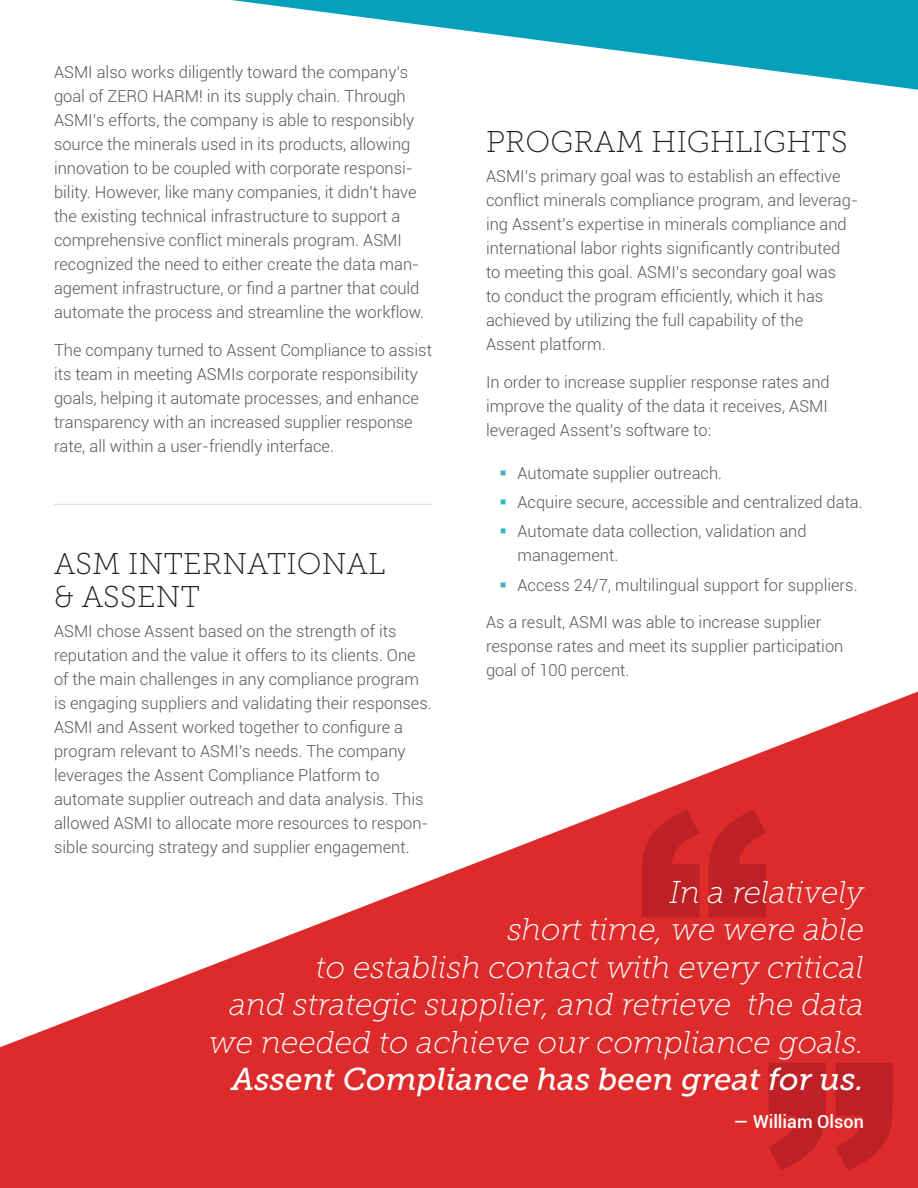
<style>
.page{position:relative;width:918px;height:1188px;background:#fff}
.page>*{position:absolute;margin:0;border:0;box-sizing:border-box;transform-origin:0 0}
.Large_Quotation_Mark{font:900 270px "Arial";color:#bd2025}
.Pull_Quote{font:italic 31.5px/37.5px "Museo Slab 100";color:#fff;text-align:right}
.Heading{font:30px/33px "Museo Slab 100";letter-spacing:.01em;color:#231f20}
.Quote_Attribution{font:500 18px "Roboto";color:#fff}
.Body{font:300 16.5px/24px "Roboto";color:#57585a}
.s1{color:#34b4c8}
.s2{font-family:"Museo Slab 500"}
</style>
<div class="page">
<svg style="left:0;top:692px;width:918px;height:496px;fill:#dc2b2a"></svg>
<hr style="left:54px;top:504px;width:378px;height:1px;background:#dcddde">
<svg style="left:231px;top:0;width:687px;height:90px"></svg>
<p class="Body" style="left:54px;top:60px;width:372px">ASMI also works diligently toward the company’s goal of ZERO HARM! in its supply chain. Through ASMI’s efforts, the company is able to responsibly source the minerals used in its products, allowing innovation to be coupled with corporate responsi&shy;bility. However, like many companies, it didn’t have the existing technical infrastructure to support a comprehensive conflict minerals program. ASMI recognized the need to either create the data man&shy;agement infrastructure, or find a partner that could automate the process and streamline the workflow.</p>
<p class="Body" style="left:54px;top:337px;width:379px">The company turned to Assent Compliance to assist its team in meeting ASMIs corporate responsibility goals, helping it automate processes, and enhance transparency with an increased supplier response rate, all within a user-friendly interface.</p>
<p class="Heading" style="left:486px;top:125px;width:363px">PROGRAM HIGHLIGHTS</p>
<p class="Body" style="left:486px;top:164px;width:373px">ASMI’s primary goal was to establish an effective conflict minerals compliance program, and leverag&shy;ing Assent’s expertise in minerals compliance and international labor rights significantly contributed to meeting this goal. ASMI’s secondary goal was<br>to conduct the program efficiently, which it has achieved by utilizing the full capability of the<br>Assent platform.</p>
<p class="Body" style="left:486px;top:369px;width:345px;text-align:justify">In order to increase supplier response rates and improve the quality of the data it receives, ASMI leveraged Assent’s software to:</p>
<p class="Body" style="left:500px;top:460px;width:224px"><span class="s1">▪</span> Automate supplier outreach.</p>
<p class="Body" style="left:500px;top:490px;width:365px"><span class="s1">▪</span> Acquire secure, accessible and centralized data.</p>
<p class="Body" style="left:518px;top:519px;width:291px;text-indent:-18px"><span class="s1">▪</span> Automate data collection, validation and management.</p>
<p class="Body" style="left:500px;top:572px;width:360px"><span class="s1">▪</span> Access 24/7, multilingual support for suppliers.</p>
<p class="Body" style="left:486px;top:610px;width:359px">As a result, ASMI was able to increase supplier response rates and meet its supplier participation goal of 100 percent.</p>
<p class="Heading" style="left:54px;top:547px;width:333px">ASM INTERNATIONAL &amp; ASSENT</p>
<p class="Body" style="left:54px;top:619px;width:379px">ASMI chose Assent based on the strength of its reputation and the value it offers to its clients. One of the main challenges in any compliance program is engaging suppliers and validating their responses.<br>ASMI and Assent worked together to configure a program relevant to ASMI’s needs. The company leverages the Assent Compliance Platform to automate supplier outreach and data analysis. This allowed ASMI to allocate more resources to respon&shy;sible sourcing strategy and supplier engagement.</p>
<p class="Large_Quotation_Mark" style="left:635px;top:714px;width:137px">“</p>
<p class="Pull_Quote" style="left:209px;top:873px;width:656px">In a relatively<br>short time, we were able<br>to establish contact with every critical<br>and strategic supplier, and retrieve the data we needed to achieve our compliance goals.<br><span class="s2">Assent Compliance has been great for us.</span></p>
<p class="Quote_Attribution" style="left:734px;top:1109px;width:132px">— William Olson</p>
<p class="Large_Quotation_Mark" style="left:900px;top:1266px;width:136px;rotate:-180deg">“</p>
</div>
